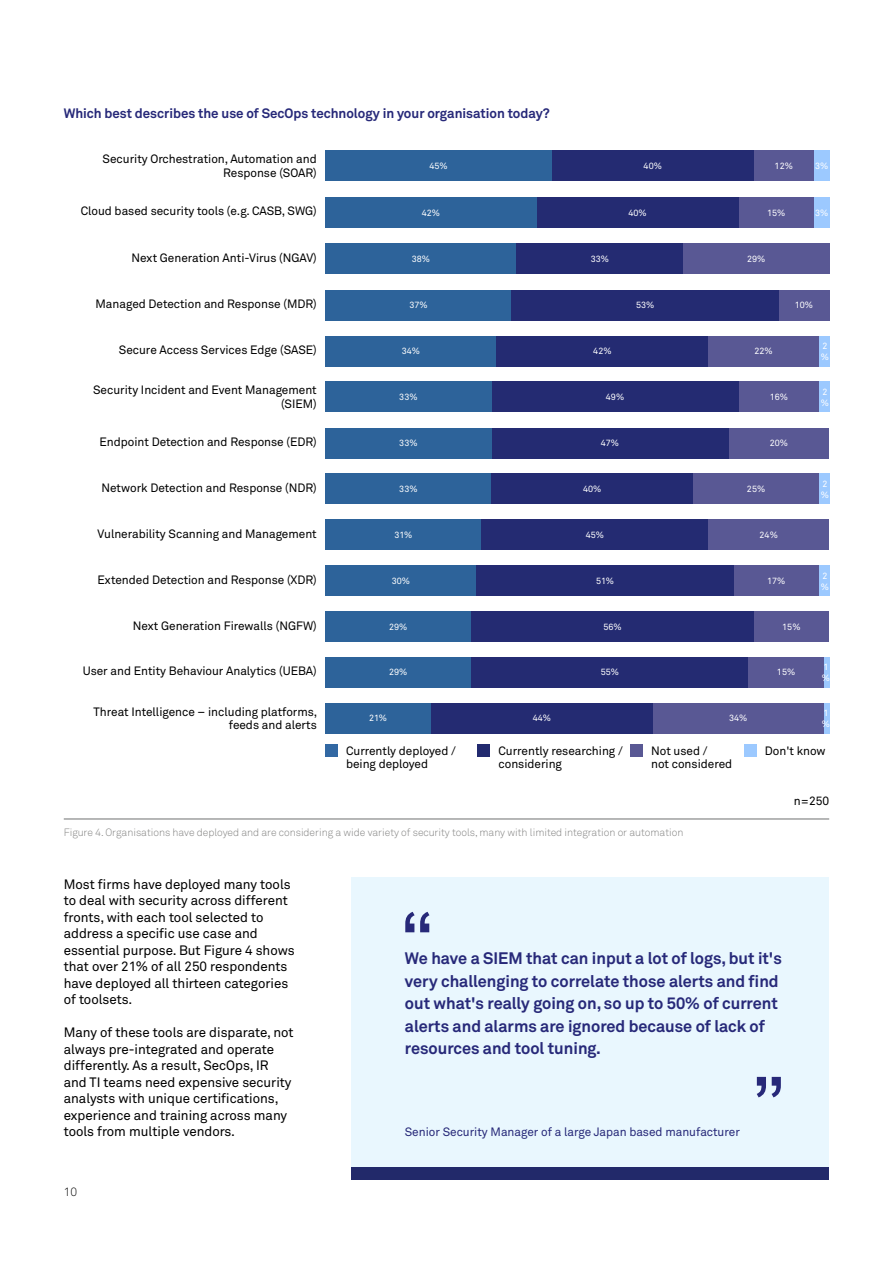
<style>
.page{position:relative;width:893px;height:1263px;background:#fff}
.page>*{position:absolute;margin:0;border:0;box-sizing:border-box;transform-origin:0 0}
.t1{font:75px "Telstra Akkurat";color:#272979}
.t2{font:700 16.5px/22.5px "Telstra Akkurat";color:#272979}
.t3{font:13.5px/16.5px "Telstra Akkurat";color:#000}
.t4{font:700 13.5px "Telstra Akkurat";color:#272979}
.t5{font:12px/13.5px "Telstra Akkurat";color:#000;text-align:right}
.t6{font:12px "Telstra Akkurat";color:#272979}
.t7{font:300 12px "Telstra Akkurat";color:#000}
.t8{font:300 10.5px "Telstra Akkurat";color:#858584}
.t9{font:9px/10.8px "Telstra Akkurat";color:#fff}
</style>
<div class="page">
<hr style="left:64px;top:818px;width:765px;height:2px;background:#9fa0a0">
<div style="left:754px;top:612px;width:75px;height:30px;background:#595894"></div>
<div style="left:325px;top:612px;width:146px;height:30px;background:#2d639a"></div>
<div style="left:471px;top:612px;width:283px;height:30px;background:#242b72"></div>
<div style="left:653px;top:703px;width:171px;height:30px;background:#595894"></div>
<div style="left:325px;top:703px;width:106px;height:30px;background:#2d639a"></div>
<div style="left:431px;top:703px;width:222px;height:30px;background:#242b72"></div>
<div style="left:733px;top:566px;width:86px;height:30px;background:#595894"></div>
<div style="left:325px;top:566px;width:151px;height:30px;background:#2d639a"></div>
<div style="left:476px;top:566px;width:257px;height:30px;background:#242b72"></div>
<div style="left:708px;top:520px;width:121px;height:30px;background:#595894"></div>
<div style="left:325px;top:520px;width:156px;height:30px;background:#2d639a"></div>
<div style="left:481px;top:520px;width:227px;height:30px;background:#242b72"></div>
<div style="left:728px;top:428px;width:101px;height:30px;background:#595894"></div>
<div style="left:325px;top:428px;width:167px;height:30px;background:#2d639a"></div>
<div style="left:492px;top:428px;width:236px;height:30px;background:#242b72"></div>
<div style="left:738px;top:382px;width:81px;height:30px;background:#595894"></div>
<div style="left:325px;top:382px;width:167px;height:30px;background:#2d639a"></div>
<div style="left:492px;top:382px;width:246px;height:30px;background:#242b72"></div>
<div style="left:683px;top:244px;width:146px;height:30px;background:#595894"></div>
<div style="left:325px;top:244px;width:192px;height:30px;background:#2d639a"></div>
<div style="left:517px;top:244px;width:166px;height:30px;background:#242b72"></div>
<div style="left:738px;top:197px;width:76px;height:31px;background:#595894"></div>
<div style="left:814px;top:197px;width:15px;height:31px;background:#9cc9ff"></div>
<div style="left:325px;top:197px;width:212px;height:31px;background:#2d639a"></div>
<div style="left:537px;top:197px;width:201px;height:31px;background:#242b72"></div>
<div style="left:693px;top:474px;width:126px;height:30px;background:#595894"></div>
<div style="left:325px;top:474px;width:167px;height:30px;background:#2d639a"></div>
<div style="left:492px;top:474px;width:201px;height:30px;background:#242b72"></div>
<div style="left:753px;top:151px;width:61px;height:30px;background:#595894"></div>
<div style="left:814px;top:151px;width:15px;height:30px;background:#9cc9ff"></div>
<div style="left:325px;top:151px;width:227px;height:30px;background:#2d639a"></div>
<div style="left:552px;top:151px;width:202px;height:30px;background:#242b72"></div>
<div style="left:779px;top:290px;width:50px;height:30px;background:#595894"></div>
<div style="left:708px;top:336px;width:111px;height:30px;background:#595894"></div>
<div style="left:325px;top:336px;width:172px;height:30px;background:#2d639a"></div>
<div style="left:497px;top:336px;width:211px;height:30px;background:#242b72"></div>
<div style="left:819px;top:336px;width:10px;height:30px;background:#9cc9ff"></div>
<div style="left:819px;top:382px;width:10px;height:30px;background:#9cc9ff"></div>
<div style="left:819px;top:474px;width:10px;height:30px;background:#9cc9ff"></div>
<div style="left:819px;top:566px;width:10px;height:30px;background:#9cc9ff"></div>
<div style="left:748px;top:657px;width:76px;height:30px;background:#595894"></div>
<div style="left:325px;top:657px;width:146px;height:30px;background:#2d639a"></div>
<div style="left:471px;top:657px;width:277px;height:30px;background:#242b72"></div>
<div style="left:824px;top:657px;width:5px;height:30px;background:#9cc9ff"></div>
<div style="left:824px;top:703px;width:5px;height:30px;background:#9cc9ff"></div>
<div style="left:325px;top:290px;width:187px;height:30px;background:#2d639a"></div>
<div style="left:512px;top:290px;width:267px;height:30px;background:#242b72"></div>
<div style="left:351px;top:877px;width:478px;height:290px;background:#e9f7fe"></div>
<div style="left:351px;top:1167px;width:478px;height:13px;background:#22296a"></div>
<div style="left:478px;top:744px;width:12px;height:13px;background:#222a6f"></div>
<div style="left:325px;top:744px;width:12px;height:13px;background:#3268a3"></div>
<div style="left:630px;top:744px;width:12px;height:13px;background:#595894"></div>
<div style="left:744px;top:744px;width:12px;height:13px;background:#9cc9ff"></div>
<p class="t4" style="left:64px;top:105px;width:487px">Which best describes the use of SecOps technology in your organisation today?</p>
<p class="t5" style="left:103px;top:153px;width:216px">Security Orchestration, Automation and<br>Response (SOAR)</p>
<p class="t5" style="left:81px;top:204px;width:238px">Cloud based security tools (e.g. CASB, SWG)</p>
<p class="t5" style="left:132px;top:251px;width:187px">Next Generation Anti-Virus (NGAV)</p>
<p class="t5" style="left:96px;top:297px;width:223px">Managed Detection and Response (MDR)</p>
<p class="t5" style="left:119px;top:343px;width:199px">Secure Access Services Edge (SASE)</p>
<p class="t5" style="left:93px;top:383px;width:225px">Security Incident and Event Management (SIEM)</p>
<p class="t5" style="left:99px;top:435px;width:219px">Endpoint Detection and Response (EDR)</p>
<p class="t5" style="left:101px;top:481px;width:217px">Network Detection and Response (NDR)</p>
<p class="t5" style="left:98px;top:527px;width:221px">Vulnerability Scanning and Management</p>
<p class="t5" style="left:98px;top:573px;width:221px">Extended Detection and Response (XDR)</p>
<p class="t5" style="left:133px;top:619px;width:186px">Next Generation Firewalls (NGFW)</p>
<p class="t5" style="left:83px;top:664px;width:236px">User and Entity Behaviour Analytics (UEBA)</p>
<p class="t5" style="left:94px;top:705px;width:225px">Threat Intelligence – including platforms, feeds and alerts</p>
<p class="t9" style="left:429px;top:161px;width:20px">45%</p>
<p class="t9" style="left:644px;top:161px;width:20px">40%</p>
<p class="t9" style="left:775px;top:161px;width:20px">12%</p>
<p class="t9" style="left:815px;top:161px;width:15px">3%</p>
<p class="t9" style="left:422px;top:207px;width:20px">42%</p>
<p class="t9" style="left:628px;top:207px;width:20px">40%</p>
<p class="t9" style="left:767px;top:207px;width:20px">15%</p>
<p class="t9" style="left:815px;top:207px;width:15px">3%</p>
<p class="t9" style="left:412px;top:253px;width:20px">38%</p>
<p class="t9" style="left:591px;top:253px;width:20px">33%</p>
<p class="t9" style="left:747px;top:253px;width:20px">29%</p>
<p class="t9" style="left:409px;top:300px;width:20px">37%</p>
<p class="t9" style="left:636px;top:300px;width:20px">53%</p>
<p class="t9" style="left:795px;top:300px;width:20px">10%</p>
<p class="t9" style="left:402px;top:346px;width:20px">34%</p>
<p class="t9" style="left:593px;top:346px;width:20px">42%</p>
<p class="t9" style="left:755px;top:346px;width:20px">22%</p>
<p class="t9" style="left:399px;top:392px;width:20px">33%</p>
<p class="t9" style="left:606px;top:392px;width:20px">49%</p>
<p class="t9" style="left:770px;top:392px;width:20px">16%</p>
<p class="t9" style="left:399px;top:438px;width:20px">33%</p>
<p class="t9" style="left:601px;top:438px;width:20px">47%</p>
<p class="t9" style="left:770px;top:438px;width:20px">20%</p>
<p class="t9" style="left:399px;top:484px;width:20px">33%</p>
<p class="t9" style="left:583px;top:484px;width:20px">40%</p>
<p class="t9" style="left:747px;top:484px;width:20px">25%</p>
<p class="t9" style="left:394px;top:529px;width:19px">31%</p>
<p class="t9" style="left:586px;top:529px;width:20px">45%</p>
<p class="t9" style="left:760px;top:529px;width:20px">24%</p>
<p class="t9" style="left:392px;top:575px;width:20px">30%</p>
<p class="t9" style="left:596px;top:575px;width:19px">51%</p>
<p class="t9" style="left:767px;top:575px;width:20px">17%</p>
<p class="t9" style="left:389px;top:621px;width:20px">29%</p>
<p class="t9" style="left:603px;top:621px;width:20px">56%</p>
<p class="t9" style="left:782px;top:621px;width:20px">15%</p>
<p class="t9" style="left:389px;top:667px;width:20px">29%</p>
<p class="t9" style="left:601px;top:667px;width:20px">55%</p>
<p class="t9" style="left:777px;top:667px;width:20px">15%</p>
<p class="t9" style="left:369px;top:713px;width:19px">21%</p>
<p class="t9" style="left:533px;top:713px;width:20px">44%</p>
<p class="t9" style="left:729px;top:713px;width:20px">34%</p>
<p class="t9" style="left:821px;top:341px;width:10px">2 %</p>
<p class="t9" style="left:821px;top:386px;width:10px">2 %</p>
<p class="t9" style="left:821px;top:478px;width:10px">2 %</p>
<p class="t9" style="left:821px;top:570px;width:10px">2 %</p>
<p class="t9" style="left:822px;top:662px;width:10px">1 %</p>
<p class="t9" style="left:822px;top:708px;width:10px">1 %</p>
<p class="t5" style="left:346px;top:744px;width:111px;text-align:left">Currently deployed / being deployed</p>
<p class="t5" style="left:498px;top:744px;width:126px;text-align:left">Currently researching / considering</p>
<p class="t5" style="left:651px;top:744px;width:83px;text-align:left">Not used /<br>not considered</p>
<p class="t5" style="left:765px;top:744px;width:62px">Don't know</p>
<p class="t5" style="left:794px;top:794px;width:37px">n=250</p>
<p class="t8" style="left:64px;top:826px;width:621px">Figure 4. Organisations have deployed and are considering a wide variety of security tools, many with limited integration or automation</p>
<p class="t3" style="left:64px;top:876px;width:233px">Most firms have deployed many tools to deal with security across different fronts, with each tool selected to address a specific use case and essential purpose. But Figure 4 shows that over 21% of all 250 respondents have deployed all thirteen categories of toolsets.</p>
<p class="t3" style="left:64px;top:1024px;width:231px">Many of these tools are disparate, not always pre-integrated and operate differently. As a result, SecOps, IR and TI teams need expensive security analysts with unique certifications, experience and training across many tools from multiple vendors.</p>
<p class="t7" style="left:64px;top:1185px;width:15px">10</p>
<h1 class="t1" style="left:400px;top:896px;width:36px">“</h1>
<h2 class="t2" style="left:405px;top:947px;width:378px">We have a SIEM that can input a lot of logs, but it's very challenging to correlate those alerts and find out what's really going on, so up to 50% of current alerts and alarms are ignored because of lack of resources and tool tuning.</h2>
<p class="t6" style="left:405px;top:1125px;width:336px">Senior Security Manager of a large Japan based manufacturer</p>
<h1 class="t1" style="left:786px;top:1113px;width:36px;rotate:-180deg">“</h1>
</div>
